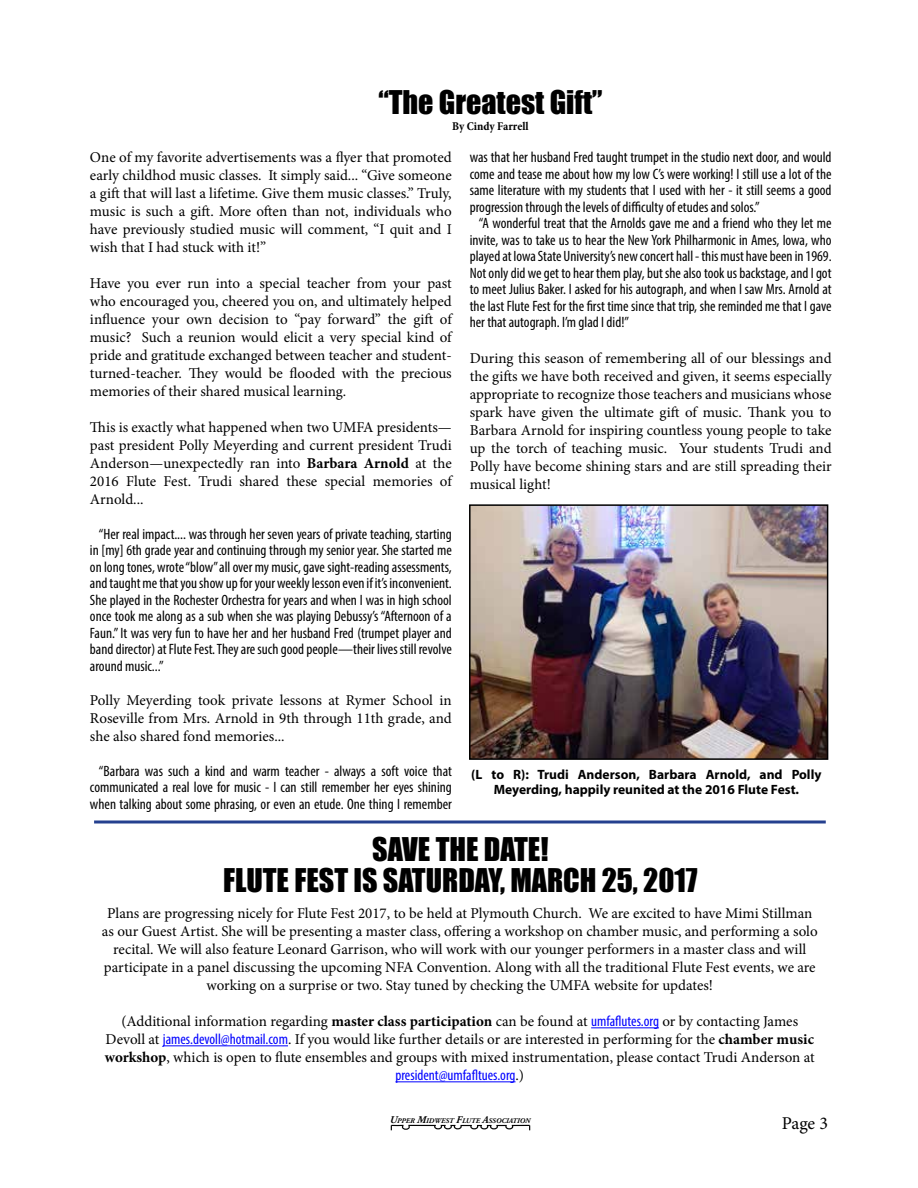
<style>
.page{position:relative;width:918px;height:1188px;background:#fff}
.page>*{position:absolute;margin:0;border:0;box-sizing:border-box;transform-origin:0 0}
.t1{font:30px/31.5px "Impact";color:#000;text-align:center}
.t2{font:18px "Minion Pro";color:#000}
.t3{font:15px/18px "Minion Pro";letter-spacing:-.005em;color:#000;text-align:justify}
.t4{font:condensed 15px/16.5px "Myriad Pro";color:#000;text-align:justify}
.t5{font:condensed 15px "Myriad Pro";color:#00f}
.t6{font:700 13.5px/15px "Myriad Pro";color:#000;text-align:center}
.t7{font:700 condensed 12px "Minion Pro";color:#000}
.t8{font:italic 700 7.2px "Adobe Garamond Pro";color:#000}
.s1{font-weight:700}
.s2{font-family:"Myriad Pro";font-stretch:condensed;color:#00f}
.s3{font-family:"Minion Pro";font-stretch:normal;color:#000}
.s4{font-size:10.2px}
</style>
<div class="page">
<svg style="left:390px;top:1124px;width:141px;height:6px"></svg>
<img style="left:472px;top:507px;width:353px;height:250px">
<div style="left:469px;top:504px;width:359px;height:256px;border:2px solid #000"></div>
<hr style="left:591px;top:1027px;width:68px;height:1px;background:#00f">
<hr style="left:163px;top:1045px;width:125px;height:1px;background:#00f">
<hr style="left:395px;top:1081px;width:121px;height:1px;background:#00f">
<svg style="left:94px;top:820px;width:732px;height:4px"></svg>
<h1 class="t1" style="left:378px;top:85px;width:226px">“The Greatest Gift”</h1>
<p class="t7" style="left:452px;top:118px;width:78px">By Cindy Farrell</p>
<p class="t3" style="left:90px;top:148px;width:363px">One of my favorite advertisements was a flyer that promoted early childhod music classes. It simply said... “Give someone a gift that will last a lifetime. Give them music classes.” Truly, music is such a gift. More often than not, individuals who have previously studied music will comment, “I quit and I wish that I had stuck with it!”</p>
<p class="t3" style="left:90px;top:274px;width:363px">Have you ever run into a special teacher from your past who encouraged you, cheered you on, and ultimately helped influence your own decision to “pay forward” the gift of music? Such a reunion would elicit a very special kind of pride and gratitude exchanged between teacher and student&shy;turned-teacher. They would be flooded with the precious memories of their shared musical learning.</p>
<p class="t3" style="left:90px;top:418px;width:363px">This is exactly what happened when two UMFA presidents— past president Polly Meyerding and current president Trudi Anderson—unexpectedly ran into <span class="s1">Barbara Arnold</span> at the 2016 Flute Fest. Trudi shared these special memories of Arnold...</p>
<p class="t4" style="left:90px;top:525px;width:363px;text-indent:9px">“Her real impact.... was through her seven years of private teaching, starting in [my] 6th grade year and continuing through my senior year. She started me on long tones, wrote “blow” all over my music, gave sight-reading assessments, and taught me that you show up for your weekly lesson even if it’s inconvenient.<br>She played in the Rochester Orchestra for years and when I was in high school once took me along as a sub when she was playing Debussy’s “Afternoon of a Faun.” It was very fun to have her and her husband Fred (trumpet player and band director) at Flute Fest. They are such good people—their lives still revolve around music...”</p>
<p class="t3" style="left:90px;top:691px;width:363px">Polly Meyerding took private lessons at Rymer School in Roseville from Mrs. Arnold in 9th through 11th grade, and she also shared fond memories...</p>
<p class="t4" style="left:90px;top:762px;width:363px;text-align:center">“Barbara was such a kind and warm teacher - always a soft voice that communicated a real love for music - I can still remember her eyes shining when talking about some phrasing, or even an etude. One thing I remember</p>
<p class="t4" style="left:470px;top:149px;width:363px">was that her husband Fred taught trumpet in the studio next door, and would</p>
<p class="t4" style="left:470px;top:166px;width:363px">come and tease me about how my low C’s were working! I still use a lot of the</p>
<p class="t4" style="left:470px;top:182px;width:363px">same literature with my students that I used with her - it still seems a good</p>
<p class="t4" style="left:470px;top:199px;width:292px">progression through the levels of difficulty of etudes and solos.”</p>
<p class="t4" style="left:479px;top:215px;width:354px">“A wonderful treat that the Arnolds gave me and a friend who they let me</p>
<p class="t4" style="left:470px;top:232px;width:363px">invite, was to take us to hear the New York Philharmonic in Ames, Iowa, who</p>
<p class="t4" style="left:470px;top:248px;width:363px">played at Iowa State University’s new concert hall - this must have been in 1969.</p>
<p class="t4" style="left:470px;top:265px;width:363px">Not only did we get to hear them play, but she also took us backstage, and I got</p>
<p class="t4" style="left:470px;top:281px;width:363px">to meet Julius Baker. I asked for his autograph, and when I saw Mrs. Arnold at</p>
<p class="t4" style="left:470px;top:298px;width:363px">the last Flute Fest for the first time since that trip, she reminded me that I gave</p>
<p class="t4" style="left:470px;top:314px;width:161px">her that autograph. I’m glad I did!”</p>
<p class="t3" style="left:470px;top:350px;width:363px">During this season of remembering all of our blessings and the gifts we have both received and given, it seems especially appropriate to recognize those teachers and musicians whose spark have given the ultimate gift of music. Thank you to Barbara Arnold for inspiring countless young people to take up the torch of teaching music. Your students Trudi and Polly have become shining stars and are still spreading their musical light!</p>
<p class="t6" style="left:471px;top:766px;width:352px">(L to R): Trudi Anderson, Barbara Arnold, and Polly<br>Meyerding, happily reunited at the 2016 Flute Fest.</p>
<h1 class="t1" style="left:223px;top:832px;width:476px">SAVE THE DATE!<br>FLUTE FEST IS SATURDAY, MARCH 25, 2017</h1>
<p class="t3" style="left:102px;top:905px;width:717px;text-align:center">Plans are progressing nicely for Flute Fest 2017, to be held at Plymouth Church. We are excited to have Mimi Stillman as our Guest Artist. She will be presenting a master class, offering a workshop on chamber music, and performing a solo recital. We will also feature Leonard Garrison, who will work with our younger performers in a master class and will participate in a panel discussing the upcoming NFA Convention. Along with all the traditional Flute Fest events, we are working on a surprise or two. Stay tuned by checking the UMFA website for updates!</p>
<p class="t3" style="left:105px;top:1013px;width:711px;text-align:center">(Additional information regarding <span class="s1">master class participation</span> can be found at <span class="s2">umfaflutes.org</span> or by contacting James<br>Devoll at <span class="s2">james.devoll@hotmail.com</span>. If you would like further details or are interested in performing for the <span class="s1">chamber music workshop</span>, which is open to flute ensembles and groups with mixed instrumentation, please contact Trudi Anderson at</p>
<p class="t5" style="left:395px;top:1066px;width:130px">president@umfafltues.org<span class="s3">.)</span></p>
<p class="t8" style="left:390px;top:1117px;width:142px"><span class="s4">U</span>PPER <span class="s4">M</span>IDWEST <span class="s4">F</span>LUTE <span class="s4">A</span>SSOCIATION</p>
<p class="t2" style="left:782px;top:1112px;width:48px">Page 3</p>
</div>
